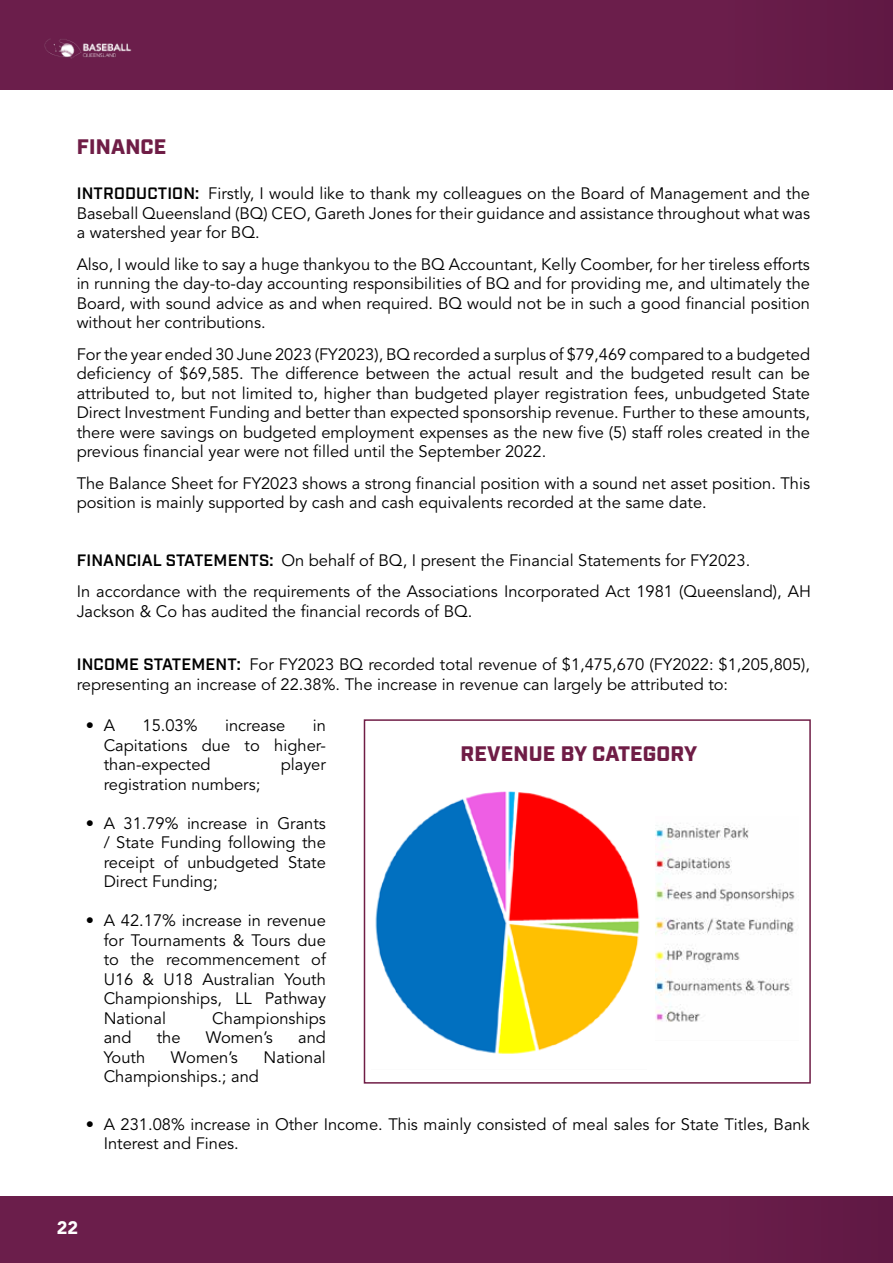
<style>
.page{position:relative;width:893px;height:1263px;background:#fff}
.page>*{position:absolute;margin:0;border:0;box-sizing:border-box;transform-origin:0 0}
.t1{font:900 21px "Industry";letter-spacing:.01em;color:#6f1d46}
.t2{font:900 18px "Avenir LT Std";color:#fff}
.t3{font:16.5px/19.5px "Avenir LT Std";color:#000;text-align:justify}
.s1{font-family:"Industry";font-weight:600}
</style>
<div class="page">
<div style="left:0;top:0;width:893px;height:89px;background:#6b1e4b"></div>
<div style="left:0;top:1197px;width:893px;height:66px;background:#6b1e4b"></div>
<img style="left:44px;top:39px;width:88px;height:20px">
<div style="left:364px;top:719px;width:447px;height:364px;border:2px solid #6f1d46"></div>
<img style="left:375px;top:791px;width:265px;height:263px">
<img style="left:656px;top:823px;width:139px;height:199px">
<p class="t1" style="left:77px;top:134px;width:91px">FINANCE</p>
<p class="t3" style="left:77px;top:184px;width:735px"><span class="s1">INTRODUCTION:</span> Firstly, I would like to thank my colleagues on the Board of Management and the Baseball Queensland (BQ) CEO, Gareth Jones for their guidance and assistance throughout what was a watershed year for BQ.</p>
<p class="t3" style="left:77px;top:255px;width:735px">Also, I would like to say a huge thankyou to the BQ Accountant, Kelly Coomber, for her tireless efforts in running the day-to-day accounting responsibilities of BQ and for providing me, and ultimately the Board, with sound advice as and when required. BQ would not be in such a good financial position without her contributions.</p>
<p class="t3" style="left:77px;top:345px;width:735px">For the year ended 30 June 2023 (FY2023), BQ recorded a surplus of $79,469 compared to a budgeted deficiency of $69,585. The difference between the actual result and the budgeted result can be attributed to, but not limited to, higher than budgeted player registration fees, unbudgeted State Direct Investment Funding and better than expected sponsorship revenue. Further to these amounts, there were savings on budgeted employment expenses as the new five (5) staff roles created in the previous financial year were not filled until the September 2022.</p>
<p class="t3" style="left:77px;top:474px;width:735px">The Balance Sheet for FY2023 shows a strong financial position with a sound net asset position. This position is mainly supported by cash and cash equivalents recorded at the same date.</p>
<p class="t3" style="left:77px;top:545px;width:736px;line-height:31.5px"><span class="s1">FINANCIAL STATEMENTS:</span> On behalf of BQ, I present the Financial Statements for FY2023.<br>In accordance with the requirements of the Associations Incorporated Act 1981 (Queensland), AH</p>
<p class="t3" style="left:77px;top:602px;width:397px">Jackson &amp; Co has audited the financial records of BQ.</p>
<p class="t3" style="left:77px;top:655px;width:735px"><span class="s1">INCOME STATEMENT:</span> For FY2023 BQ recorded total revenue of $1,475,670 (FY2022: $1,205,805), representing an increase of 22.38%. The increase in revenue can largely be attributed to:</p>
<p class="t3" style="left:86px;top:716px;width:31px">• A</p>
<p class="t3" style="left:143px;top:716px;width:57px">15.03%</p>
<p class="t3" style="left:225px;top:716px;width:62px">increase</p>
<p class="t3" style="left:104px;top:716px;width:224px;text-indent:209px">in Capitations due to higher&shy;than-expected</p>
<p class="t3" style="left:281px;top:755px;width:47px">player</p>
<p class="t3" style="left:104px;top:775px;width:158px">registration numbers;</p>
<p class="t3" style="left:104px;top:814px;width:224px;text-indent:-18px">• A 31.79% increase in Grants / State Funding following the receipt of unbudgeted State Direct Funding;</p>
<p class="t3" style="left:104px;top:911px;width:224px;text-indent:-18px">• A 42.17% increase in revenue for Tournaments &amp; Tours due to the recommencement of U16 &amp; U18 Australian Youth Championships, LL Pathway National</p>
<p class="t3" style="left:212px;top:1009px;width:115px">Championships</p>
<p class="t3" style="left:104px;top:1028px;width:29px">and</p>
<p class="t3" style="left:157px;top:1028px;width:25px">the</p>
<p class="t3" style="left:206px;top:1028px;width:68px">Women’s</p>
<p class="t3" style="left:298px;top:1028px;width:29px">and</p>
<p class="t3" style="left:104px;top:1048px;width:43px">Youth</p>
<p class="t3" style="left:171px;top:1048px;width:68px">Women’s</p>
<p class="t3" style="left:264px;top:1048px;width:64px">National</p>
<p class="t3" style="left:104px;top:1067px;width:157px">Championships.; and</p>
<p class="t1" style="left:460px;top:741px;width:238px">REVENUE BY CATEGORY</p>
<p class="t3" style="left:104px;top:1115px;width:707px;text-indent:-18px">• A 231.08% increase in Other Income. This mainly consisted of meal sales for State Titles, Bank<br>Interest and Fines.</p>
<p class="t2" style="left:57px;top:1217px;width:23px">22</p>
</div>
